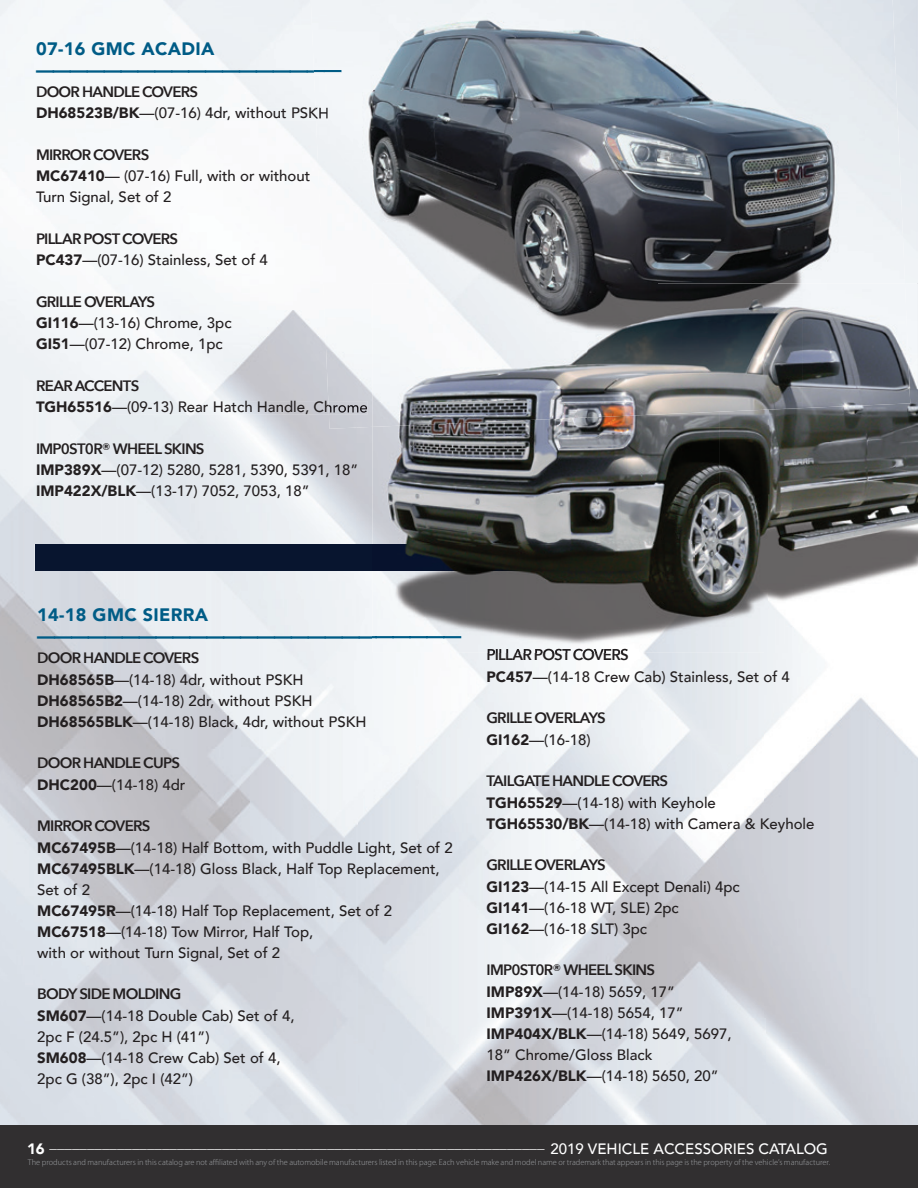
<style>
.page{position:relative;width:918px;height:1188px;background:#fff}
.page>*{position:absolute;margin:0;border:0;box-sizing:border-box;transform-origin:0 0}
.t1{font:900 18px/21px "Avenir";letter-spacing:.02em;color:#005c86}
.t2{font:500 15px/21px "Avenir";color:#231f20}
.t3{font:600 15px "Avenir Next";letter-spacing:-.05em;color:#231f20}
.t4{font:500 15px "Avenir";color:#fff}
.t5{font:300 7.5px "Ryo Gothic Plus N";letter-spacing:-.005em;color:#939598}
.s1{font-weight:900}
</style>
<div class="page">
<div style="left:0;top:0;width:311px;height:375px;background:#f5f8f9"></div>
<img style="left:356px;top:429px;width:51px;height:696px">
<img style="left:407px;top:652px;width:511px;height:473px">
<div style="left:36px;top:70px;width:275px;height:6px;background:#f5f8f9"></div>
<div style="left:140px;top:107px;width:171px;height:14px;background:#f6f8f9"></div>
<img style="left:37px;top:636px;width:336px;height:6px">
<img style="left:488px;top:652px;width:140px;height:8px">
<div style="left:0;top:1125px;width:918px;height:63px;background:#312f30"></div>
<img style="left:311px;top:0;width:99px;height:429px">
<img style="left:410px;top:107px;width:495px;height:177px">
<img style="left:410px;top:0;width:487px;height:108px">
<img style="left:314px;top:70px;width:28px;height:6px">
<img style="left:315px;top:107px;width:13px;height:14px">
<img style="left:328px;top:401px;width:39px;height:14px">
<div style="left:35px;top:544px;width:660px;height:27px;background:#08152f"></div>
<img style="left:373px;top:494px;width:396px;height:158px">
<img style="left:769px;top:389px;width:149px;height:263px">
<img style="left:373px;top:417px;width:346px;height:77px">
<img style="left:719px;top:417px;width:51px;height:77px">
<img style="left:910px;top:284px;width:8px;height:105px">
<img style="left:373px;top:284px;width:215px;height:143px">
<img style="left:587px;top:284px;width:216px;height:133px">
<img style="left:802px;top:284px;width:108px;height:124px">
<img style="left:373px;top:636px;width:88px;height:6px">
<img style="left:488px;top:649px;width:140px;height:3px">
<img style="left:373px;top:544px;width:322px;height:27px">
<p class="t1" style="left:36px;top:37px;width:307px">07-16 GMC ACADIA ——————————————————</p>
<p class="t3" style="left:36px;top:78px;width:164px">DOOR HANDLE COVERS</p>
<p class="t2" style="left:36px;top:102px;width:295px"><span class="s1">DH68523B/BK</span>—(07-16) 4dr, without PSKH</p>
<p class="t3" style="left:36px;top:141px;width:115px">MIRROR COVERS</p>
<p class="t2" style="left:36px;top:165px;width:276px"><span class="s1">MC67410</span>— (07-16) Full, with or without<br>Turn Signal, Set of 2</p>
<p class="t3" style="left:36px;top:225px;width:144px">PILLAR POST COVERS</p>
<p class="t2" style="left:36px;top:249px;width:234px"><span class="s1">PC437</span>—(07-16) Stainless, Set of 4</p>
<p class="t3" style="left:36px;top:288px;width:121px">GRILLE OVERLAYS</p>
<p class="t2" style="left:36px;top:312px;width:197px"><span class="s1">GI116</span>—(13-16) Chrome, 3pc<br><span class="s1">GI51</span>—(07-12) Chrome, 1pc</p>
<p class="t3" style="left:36px;top:372px;width:105px">REAR ACCENTS</p>
<p class="t2" style="left:36px;top:396px;width:333px"><span class="s1">TGH65516</span>—(09-13) Rear Hatch Handle, Chrome</p>
<p class="t3" style="left:36px;top:435px;width:170px">IMP0ST0R® WHEEL SKINS</p>
<p class="t2" style="left:36px;top:459px;width:324px"><span class="s1">IMP389X</span>—(07-12) 5280, 5281, 5390, 5391, 18”<br><span class="s1">IMP422X/BLK</span>—(13-17) 7052, 7053, 18”</p>
<p class="t1" style="left:37px;top:603px;width:426px">14-18 GMC SIERRA —————————————————————————</p>
<p class="t3" style="left:37px;top:645px;width:164px">DOOR HANDLE COVERS</p>
<p class="t2" style="left:37px;top:668px;width:331px"><span class="s1">DH68565B</span>—(14-18) 4dr, without PSKH<br><span class="s1">DH68565B2</span>—(14-18) 2dr, without PSKH<br><span class="s1">DH68565BLK</span>—(14-18) Black, 4dr, without PSKH</p>
<p class="t3" style="left:37px;top:750px;width:144px">DOOR HANDLE CUPS</p>
<p class="t2" style="left:37px;top:773px;width:150px"><span class="s1">DHC200</span>—(14-18) 4dr</p>
<p class="t3" style="left:37px;top:813px;width:115px">MIRROR COVERS</p>
<p class="t2" style="left:37px;top:836px;width:417px"><span class="s1">MC67495B</span>—(14-18) Half Bottom, with Puddle Light, Set of 2<br><span class="s1">MC67495BLK</span>—(14-18) Gloss Black, Half Top Replacement, Set of 2<br><span class="s1">MC67495R</span>—(14-18) Half Top Replacement, Set of 2<br><span class="s1">MC67518</span>—(14-18) Tow Mirror, Half Top,<br>with or without Turn Signal, Set of 2</p>
<p class="t3" style="left:37px;top:981px;width:146px">BODY SIDE MOLDING</p>
<p class="t2" style="left:37px;top:1004px;width:259px"><span class="s1">SM607</span>—(14-18 Double Cab) Set of 4,<br>2pc F (24.5”), 2pc H (41”)<br><span class="s1">SM608</span>—(14-18 Crew Cab) Set of 4,<br>2pc G (38”), 2pc I (42”)</p>
<p class="t3" style="left:486px;top:642px;width:144px">PILLAR POST COVERS</p>
<p class="t2" style="left:486px;top:665px;width:305px"><span class="s1">PC457</span>—(14-18 Crew Cab) Stainless, Set of 4</p>
<p class="t3" style="left:486px;top:705px;width:121px">GRILLE OVERLAYS</p>
<p class="t2" style="left:486px;top:728px;width:106px"><span class="s1">GI162</span>—(16-18)</p>
<p class="t3" style="left:486px;top:768px;width:183px">TAILGATE HANDLE COVERS</p>
<p class="t2" style="left:486px;top:791px;width:330px"><span class="s1">TGH65529</span>—(14-18) with Keyhole<br><span class="s1">TGH65530/BK</span>—(14-18) with Camera &amp; Keyhole</p>
<p class="t3" style="left:486px;top:852px;width:121px">GRILLE OVERLAYS</p>
<p class="t2" style="left:486px;top:875px;width:255px"><span class="s1">GI123</span>—(14-15 All Except Denali) 4pc<br><span class="s1">GI141</span>—(16-18 WT, SLE) 2pc<br><span class="s1">GI162</span>—(16-18 SLT) 3pc</p>
<p class="t3" style="left:486px;top:957px;width:170px">IMP0ST0R® WHEEL SKINS</p>
<p class="t2" style="left:486px;top:980px;width:247px"><span class="s1">IMP89X</span>—(14-18) 5659, 17”<br><span class="s1">IMP391X</span>—(14-18) 5654, 17”<br><span class="s1">IMP404X/BLK</span>—(14-18) 5649, 5697,<br>18” Chrome/Gloss Black<br><span class="s1">IMP426X/BLK</span>—(14-18) 5650, 20”</p>
<p class="t4" style="left:27px;top:1130px;width:802px"><span class="s1">16</span> __________________________________________________________________ 2019 VEHICLE ACCESSORIES CATALOG</p>
<p class="t5" style="left:28px;top:1158px;width:804px">The products and manufacturers in this catalog are not affiliated with any of the automobile manufacturers listed in this page. Each vehicle make and model name or trademark that appears in this page is the property of the vehicleʼs manufacturer.</p>
</div>
